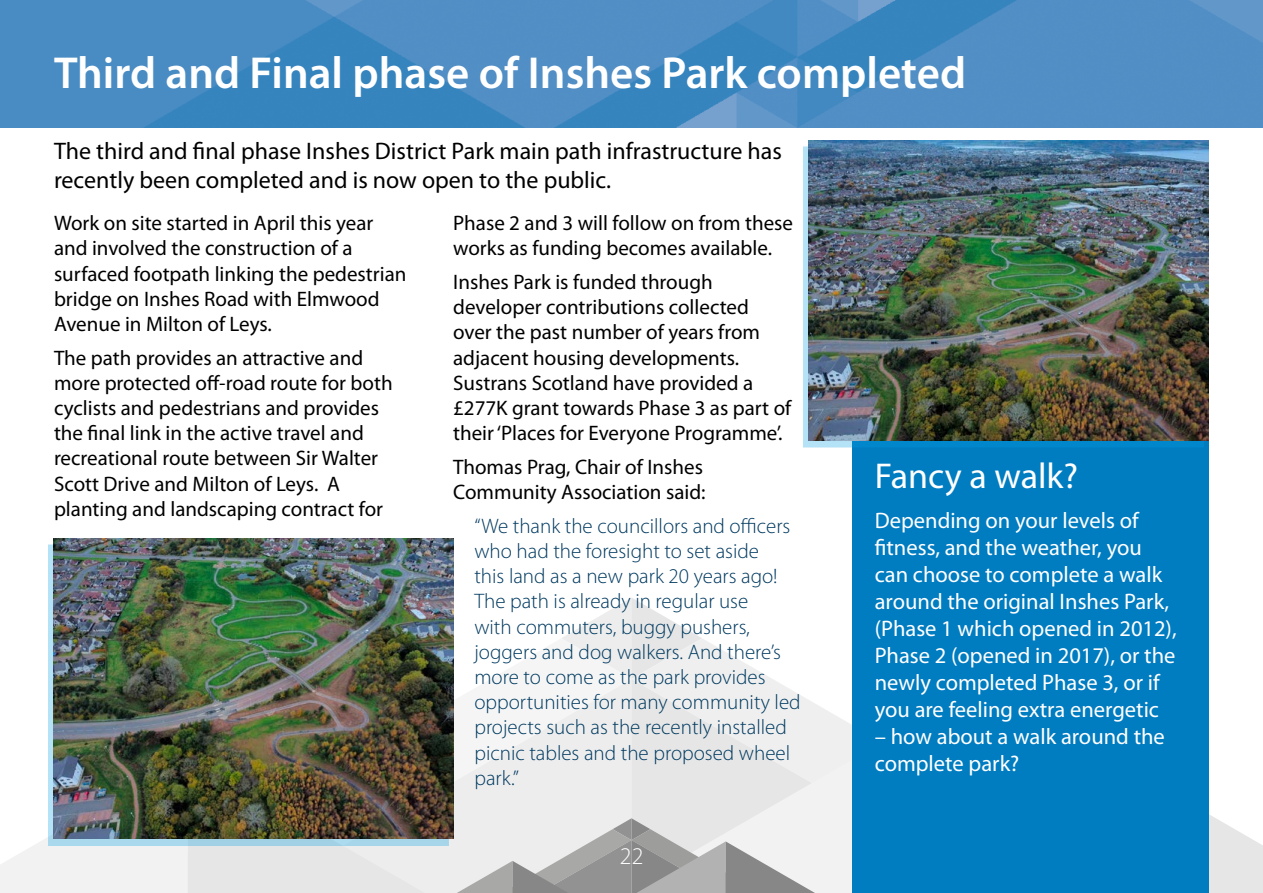
<style>
.page{position:relative;width:1263px;height:893px;background:#fff}
.page>*{position:absolute;margin:0;border:0;box-sizing:border-box;transform-origin:0 0}
.t1{font:45px "Myriad Variable Concept";color:#fff}
.t2{font:36px "Myriad Pro";color:#fff}
.t3{font:24px/28.8px "Myriad Pro";color:#000}
.t4{font:300 24px "Myriad Pro";color:#fff}
.t5{font:22.5px/27px "Myriad Pro";color:#fff}
.t6{font:21px/25.2px "Myriad Pro";color:#000}
.t7{font:300 21px/25.2px "Myriad Pro";color:#003a60}
</style>
<div class="page">
<svg style="left:702px;top:639px;width:70px;height:40px;fill:#f0f0f0"></svg>
<svg style="left:632px;top:684px;width:220px;height:209px;fill:#efefef"></svg>
<svg style="left:1209px;top:814px;width:54px;height:79px;fill:#e6e6e6"></svg>
<svg style="left:563px;top:598px;width:139px;height:81px"></svg>
<div style="left:562px;top:638px;width:70px;height:41px;background:#f0f0f0"></div>
<div style="left:499px;top:679px;width:133px;height:77px;background:#f0f0f0"></div>
<svg style="left:0;top:756px;width:832px;height:137px"></svg>
<div style="left:852px;top:439px;width:357px;height:454px;background:#007cc1"></div>
<img style="left:0;top:0;width:1263px;height:128px">
<div style="left:803px;top:146px;width:401px;height:302px;background:#009fe3;opacity:.3"></div>
<img style="left:808px;top:140px;width:401px;height:301px">
<div style="left:48px;top:545px;width:401px;height:301px;background:#aad9ed"></div>
<img style="left:53px;top:539px;width:401px;height:300px">
<h1 class="t1" style="left:54px;top:46px;width:914px">Third and Final phase of Inshes Park completed</h1>
<p class="t3" style="left:54px;top:136px;width:729px">The third and final phase Inshes District Park main path infrastructure has recently been completed and is now open to the public.</p>
<p class="t6" style="left:54px;top:210px;width:354px">Work on site started in April this year and involved the construction of a surfaced footpath linking the pedestrian bridge on Inshes Road with Elmwood Avenue in Milton of Leys.</p>
<p class="t6" style="left:54px;top:345px;width:340px">The path provides an attractive and more protected off-road route for both cyclists and pedestrians and provides the final link in the active travel and recreational route between Sir Walter Scott Drive and Milton of Leys. A planting and landscaping contract for</p>
<p class="t6" style="left:453px;top:210px;width:341px">Phase 2 and 3 will follow on from these works as funding becomes available.</p>
<p class="t6" style="left:453px;top:269px;width:340px">Inshes Park is funded through developer contributions collected over the past number of years from adjacent housing developments.<br>Sustrans Scotland have provided a £277K grant towards Phase 3 as part of their ‘Places for Everyone Programme’.</p>
<p class="t6" style="left:453px;top:454px;width:254px">Thomas Prag, Chair of Inshes<br>Community Association said:</p>
<p class="t7" style="left:474px;top:513px;width:328px">“We thank the councillors and officers who had the foresight to set aside<br>this land as a new park 20 years ago!<br>The path is already in regular use<br>with commuters, buggy pushers, joggers and dog walkers. And there’s more to come as the park provides opportunities for many community led projects such as the recently installed picnic tables and the proposed wheel park.”</p>
<p class="t4" style="left:620px;top:842px;width:25px">22</p>
<h2 class="t2" style="left:875px;top:454px;width:205px">Fancy a walk?</h2>
<p class="t5" style="left:875px;top:507px;width:303px">Depending on your levels of fitness, and the weather, you can choose to complete a walk around the original Inshes Park, (Phase 1 which opened in 2012),<br>Phase 2 (opened in 2017), or the newly completed Phase 3, or if you are feeling extra energetic</p>
<p class="t5" style="left:875px;top:723px;width:292px">– how about a walk around the complete park?</p>
</div>
